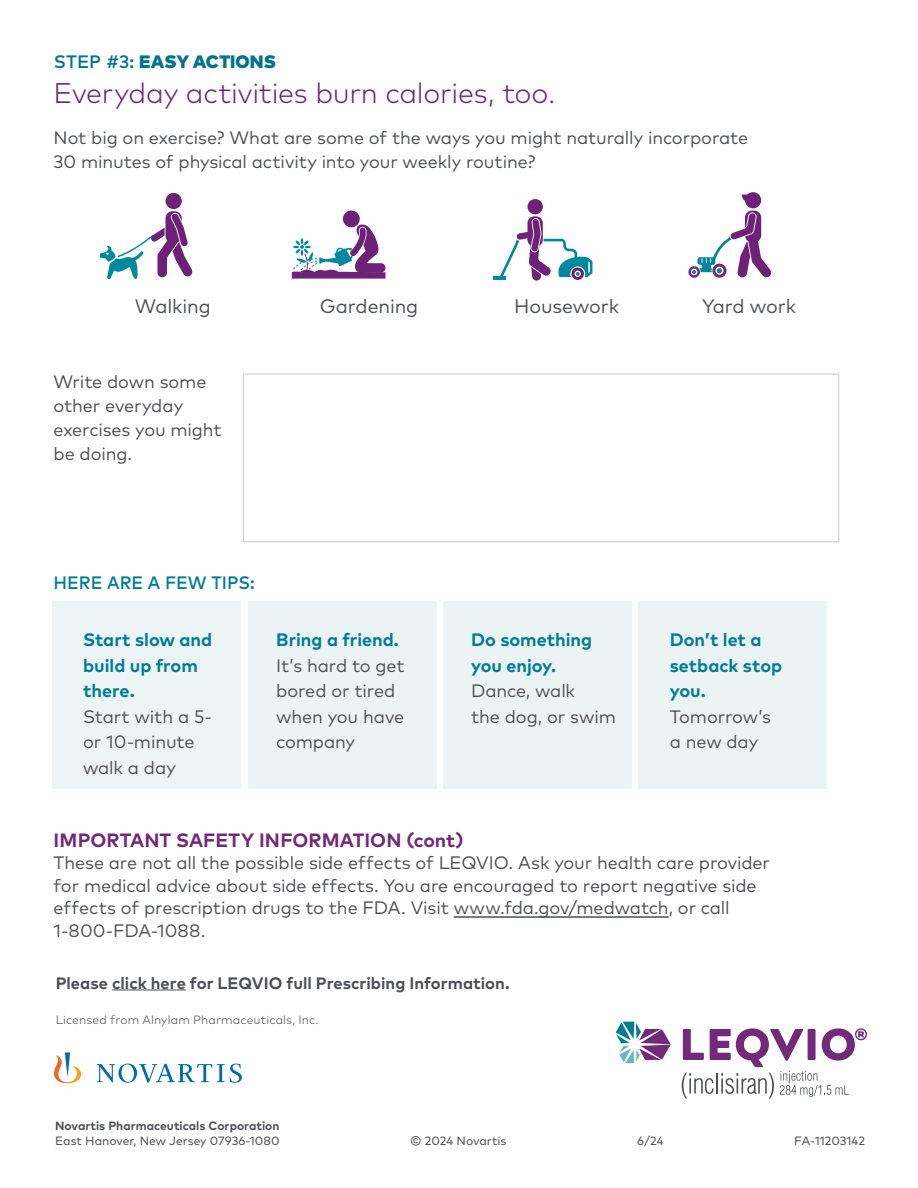
<style>
.page{position:relative;width:918px;height:1188px;background:#fff}
.page>*{position:absolute;margin:0;border:0;box-sizing:border-box;transform-origin:0 0}
.t1{font:300 28.5px "Mark Pro";letter-spacing:-.005em;color:#70267a}
.t2{font:19.5px "Mark Pro";letter-spacing:-.01em;color:#4e4f53}
.t3{font:700 19.2px "Mark Pro";letter-spacing:.005em;color:#72297a}
.t4{font:18px/25.5px "Mark Pro";letter-spacing:-.005em;color:#4e4f53}
.t5{font:700 18px/25.5px "Mark Pro";color:#007d93}
.t6{font:900 18px "Mark Pro";color:#00748d}
.t7{font:500 18px "Mark Pro";color:#007d93;scale:.96 1}
.t8{font:700 16.5px "Mark Pro";color:#4e4f53}
.t9{font:12px "Mark Pro";color:#4e4f53}
.t10{font:300 12px "Mark Pro";letter-spacing:.015em;color:#4e4f53}
.t11{font:700 12px "Mark Pro";color:#4e4f53}
.s1{font-weight:500}
</style>
<div class="page">
<div style="left:52px;top:602px;width:189px;height:187px;background:#edf4f5"></div>
<div style="left:248px;top:602px;width:188px;height:187px;background:#ebf3f4"></div>
<div style="left:443px;top:602px;width:189px;height:187px;background:#ebf3f4"></div>
<div style="left:639px;top:602px;width:188px;height:187px;background:#ebf3f4"></div>
<div style="left:243px;top:374px;width:596px;height:168px;border:1px solid #c7c8ca"></div>
<div style="left:166px;top:193px;width:16px;height:16px;background:#6e2277;border-radius:50%"></div>
<svg style="left:100px;top:211px;width:93px;height:68px"></svg>
<svg style="left:292px;top:210px;width:94px;height:69px"></svg>
<hr style="left:493px;top:276px;width:12px;height:4px;background:#00899c">
<div style="left:527px;top:199px;width:16px;height:15px;background:#6e2277;border-radius:50%"></div>
<svg style="left:500px;top:216px;width:92px;height:65px"></svg>
<div style="left:745px;top:192px;width:16px;height:16px;background:#6e2277;border-radius:50%"></div>
<svg style="left:742px;top:195px;width:4px;height:8px"></svg>
<svg style="left:688px;top:211px;width:84px;height:67px"></svg>
<hr style="left:454px;top:916px;width:215px;height:2px;background:#4e4f53">
<svg style="left:54px;top:1053px;width:188px;height:30px"></svg>
<svg style="left:682px;top:1028px;width:185px;height:71px"></svg>
<svg style="left:616px;top:1022px;width:55px;height:41px"></svg>
<hr style="left:112px;top:990px;width:74px;height:1px;background:#4e4f53">
<p class="t6" style="left:54px;top:48px;width:224px"><span class="s1">STEP #3:</span> EASY ACTIONS</p>
<h1 class="t1" style="left:54px;top:71px;width:503px">Everyday activities burn calories, too.</h1>
<p class="t4" style="left:54px;top:124px;width:696px;line-height:24px">Not big on exercise? What are some of the ways you might naturally incorporate<br>30 minutes of physical activity into your weekly routine?</p>
<p class="t2" style="left:135px;top:292px;width:77px">Walking</p>
<p class="t2" style="left:320px;top:292px;width:100px">Gardening</p>
<p class="t2" style="left:514px;top:292px;width:106px">Housework</p>
<p class="t2" style="left:702px;top:292px;width:96px">Yard work</p>
<p class="t4" style="left:54px;top:368px;width:170px;line-height:24px">Write down some other everyday exercises you might be doing.</p>
<p class="t7" style="left:54px;top:569px;width:211px">HERE ARE A FEW TIPS:</p>
<p class="t5" style="left:83px;top:626px;width:131px">Start slow and build up from there.</p>
<p class="t4" style="left:83px;top:702px;width:130px">Start with a 5- or 10-minute walk a day</p>
<p class="t5" style="left:276px;top:626px;width:124px">Bring a friend.</p>
<p class="t4" style="left:276px;top:651px;width:130px">It’s hard to get bored or tired when you have company</p>
<p class="t5" style="left:471px;top:626px;width:123px">Do something you enjoy.</p>
<p class="t4" style="left:471px;top:677px;width:146px">Dance, walk<br>the dog, or swim</p>
<p class="t5" style="left:670px;top:626px;width:114px">Don’t let a setback stop you.</p>
<p class="t4" style="left:670px;top:702px;width:103px">Tomorrow’s a new day</p>
<p class="t3" style="left:54px;top:825px;width:412px">IMPORTANT SAFETY INFORMATION (cont)</p>
<p class="t4" style="left:54px;top:850px;width:718px;line-height:22.5px">These are not all the possible side effects of LEQVIO. Ask your health care provider for medical advice about side effects. You are encouraged to report negative side effects of prescription drugs to the FDA. Visit www.fda.gov/medwatch, or call 1-800-FDA-1088.</p>
<p class="t8" style="left:56px;top:971px;width:456px">Please click here for LEQVIO full Prescribing Information.</p>
<p class="t10" style="left:56px;top:1011px;width:265px">Licensed from Alnylam Pharmaceuticals, Inc.</p>
<p class="t11" style="left:55px;top:1117px;width:226px">Novartis Pharmaceuticals Corporation</p>
<p class="t9" style="left:55px;top:1131px;width:226px">East Hanover, New Jersey 07936-1080</p>
<p class="t9" style="left:410px;top:1131px;width:98px">© 2024 Novartis</p>
<p class="t9" style="left:637px;top:1131px;width:28px">6/24</p>
<p class="t9" style="left:794px;top:1131px;width:72px">FA-11203142</p>
</div>
